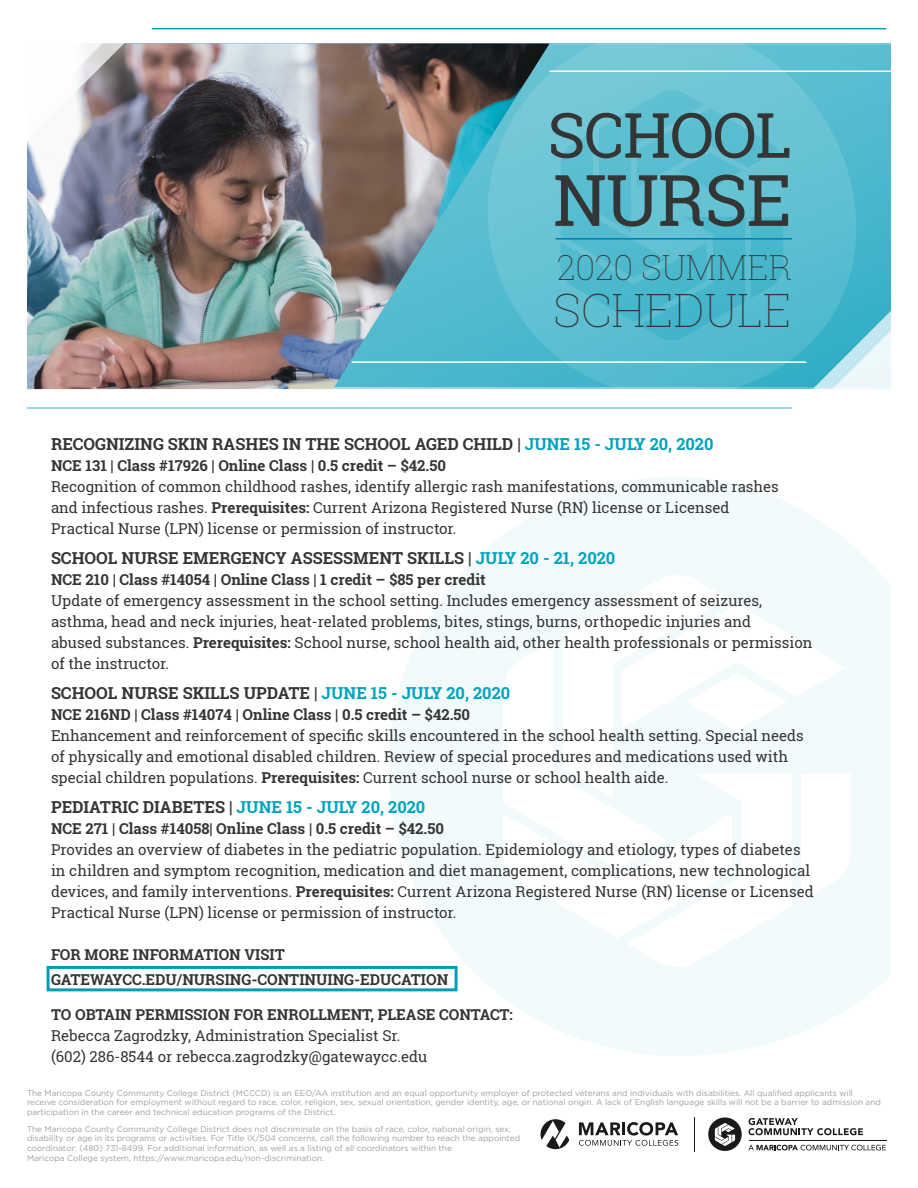
<style>
.page{position:relative;width:918px;height:1188px;background:#fff}
.page>*{position:absolute;margin:0;border:0;box-sizing:border-box;transform-origin:0 0}
.t1{font:71.1px "Roboto Slab";letter-spacing:-.02em;color:#343535}
.t2{font:62.4px "Roboto Slab";letter-spacing:-.02em;color:#343535}
.t3{font:100 45.9px "Roboto Slab";color:#343535}
.t4{font:100 34.5px "Roboto Slab";color:#343535}
.t5{font:700 16.5px "Roboto Slab";color:#343535}
.t6{font:15px "Roboto Slab";color:#343535}
.t7{font:700 15px/25.5px "Roboto Slab";color:#343535}
.t8{font:8.25px/9.8px "Gotham";color:#9da09f}
.s1{color:#00a3bf}
.s2{font-weight:700}
</style>
<div class="page">
<div style="left:27px;top:45px;width:864px;height:344px;background:#51bace"></div>
<svg style="left:488px;top:27px;width:368px;height:362px"></svg>
<svg style="left:388px;top:477px;width:503px;height:579px;fill:#f3fafb"></svg>
<svg style="left:708px;top:1117px;width:34px;height:34px"></svg>
<svg style="left:748px;top:1145px;width:138px;height:5px"></svg>
<hr style="left:749px;top:1140px;width:137px;height:1px;background:#1a1a1a">
<svg style="left:749px;top:1118px;width:114px;height:17px"></svg>
<svg style="left:541px;top:1119px;width:28px;height:30px"></svg>
<svg style="left:579px;top:1122px;width:99px;height:24px"></svg>
<hr style="left:694px;top:1117px;width:1px;height:35px;background:#1a1a1a">
<div style="left:47px;top:966px;width:411px;height:25px;border:3px solid #009cba"></div>
<hr style="left:556px;top:238px;width:236px;height:2px;background:#0081af">
<svg style="left:794px;top:217px;width:97px;height:272px"></svg>
<hr style="left:27px;top:407px;width:765px;height:2px;background:#77c9d8">
<hr style="left:152px;top:28px;width:734px;height:1px;background:#009cba">
<img style="left:27px;top:44px;width:523px;height:345px">
<svg style="left:27px;top:27px;width:144px;height:183px;background:#afacb5"></svg>
<hr style="left:550px;top:71px;width:368px;height:1px;background:#fff">
<hr style="left:352px;top:361px;width:454px;height:2px;background:#fff">
<p class="t2" style="left:548px;top:92px;width:246px">SCHOOL</p>
<p class="t1" style="left:553px;top:151px;width:240px">NURSE</p>
<p class="t4" style="left:557px;top:244px;width:236px">2020 SUMMER</p>
<p class="t3" style="left:554px;top:279px;width:239px">SCHEDULE</p>
<p class="t5" style="left:51px;top:432px;width:664px">RECOGNIZING SKIN RASHES IN THE SCHOOL AGED CHILD | <span class="s1">JUNE 15 - JULY 20, 2020</span></p>
<p class="t7" style="left:51px;top:452px;width:396px">NCE 131 | Class #17926 | Online Class | 0.5 credit – $42.50</p>
<p class="t6" style="left:51px;top:476px;width:729px">Recognition of common childhood rashes, identify allergic rash manifestations, communicable rashes</p>
<p class="t6" style="left:51px;top:497px;width:680px">and infectious rashes. <span class="s2">Prerequisites:</span> Current Arizona Registered Nurse (RN) license or Licensed</p>
<p class="t6" style="left:51px;top:518px;width:407px">Practical Nurse (LPN) license or permission of instructor.</p>
<p class="t5" style="left:51px;top:546px;width:566px">SCHOOL NURSE EMERGENCY ASSESSMENT SKILLS | <span class="s1">JULY 20 - 21, 2020</span></p>
<p class="t7" style="left:51px;top:566px;width:436px">NCE 210 | Class #14054 | Online Class | 1 credit – $85 per credit</p>
<p class="t6" style="left:51px;top:590px;width:713px">Update of emergency assessment in the school setting. Includes emergency assessment of seizures,</p>
<p class="t6" style="left:51px;top:611px;width:702px">asthma, head and neck injuries, heat-related problems, bites, stings, burns, orthopedic injuries and</p>
<p class="t6" style="left:51px;top:632px;width:763px">abused substances. <span class="s2">Prerequisites:</span> School nurse, school health aid, other health professionals or permission</p>
<p class="t6" style="left:51px;top:653px;width:120px">of the instructor.</p>
<p class="t5" style="left:51px;top:681px;width:461px">SCHOOL NURSE SKILLS UPDATE | <span class="s1">JUNE 15 - JULY 20, 2020</span></p>
<p class="t7" style="left:51px;top:701px;width:421px">NCE 216ND | Class #14074 | Online Class | 0.5 credit – $42.50</p>
<p class="t6" style="left:51px;top:725px;width:754px">Enhancement and reinforcement of specific skills encountered in the school health setting. Special needs</p>
<p class="t6" style="left:51px;top:746px;width:739px">of physically and emotional disabled children. Review of special procedures and medications used with</p>
<p class="t6" style="left:51px;top:767px;width:619px">special children populations. <span class="s2">Prerequisites:</span> Current school nurse or school health aide.</p>
<p class="t5" style="left:51px;top:795px;width:376px">PEDIATRIC DIABETES | <span class="s1">JUNE 15 - JULY 20, 2020</span></p>
<p class="t7" style="left:51px;top:815px;width:394px">NCE 271 | Class #14058| Online Class | 0.5 credit – $42.50</p>
<p class="t6" style="left:51px;top:839px;width:751px">Provides an overview of diabetes in the pediatric population. Epidemiology and etiology, types of diabetes</p>
<p class="t6" style="left:51px;top:860px;width:761px">in children and symptom recognition, medication and diet management, complications, new technological</p>
<p class="t6" style="left:51px;top:881px;width:764px">devices, and family interventions. <span class="s2">Prerequisites:</span> Current Arizona Registered Nurse (RN) license or Licensed</p>
<p class="t6" style="left:51px;top:902px;width:407px">Practical Nurse (LPN) license or permission of instructor.</p>
<p class="t7" style="left:51px;top:941px;width:399px">FOR MORE INFORMATION VISIT<br>GATEWAYCC.EDU/NURSING-CONTINUING-EDUCATION</p>
<p class="t7" style="left:51px;top:1001px;width:463px">TO OBTAIN PERMISSION FOR ENROLLMENT, PLEASE CONTACT:</p>
<p class="t6" style="left:51px;top:1025px;width:351px">Rebecca Zagrodzky, Administration Specialist Sr.</p>
<p class="t6" style="left:51px;top:1046px;width:378px">(602) 286-8544 or rebecca.zagrodzky@gatewaycc.edu</p>
<p class="t8" style="left:27px;top:1088px;width:855px">The Maricopa County Community College District (MCCCD) is an EEO/AA institution and an equal opportunity employer of protected veterans and individuals with disabilities. All qualified applicants will receive consideration for employment without regard to race, color, religion, sex, sexual orientation, gender identity, age, or national origin. A lack of English language skills will not be a barrier to admission and participation in the career and technical education programs of the District.</p>
<p class="t8" style="left:27px;top:1124px;width:495px">The Maricopa County Community College District does not discriminate on the basis of race, color, national origin, sex, disability or age in its programs or activities. For Title IX/504 concerns, call the following number to reach the appointed coordinator: (480) 731-8499. For additional information, as well as a listing of all coordinators within the<br>Maricopa College system, https://www.maricopa.edu/non-discrimination.</p>
</div>
